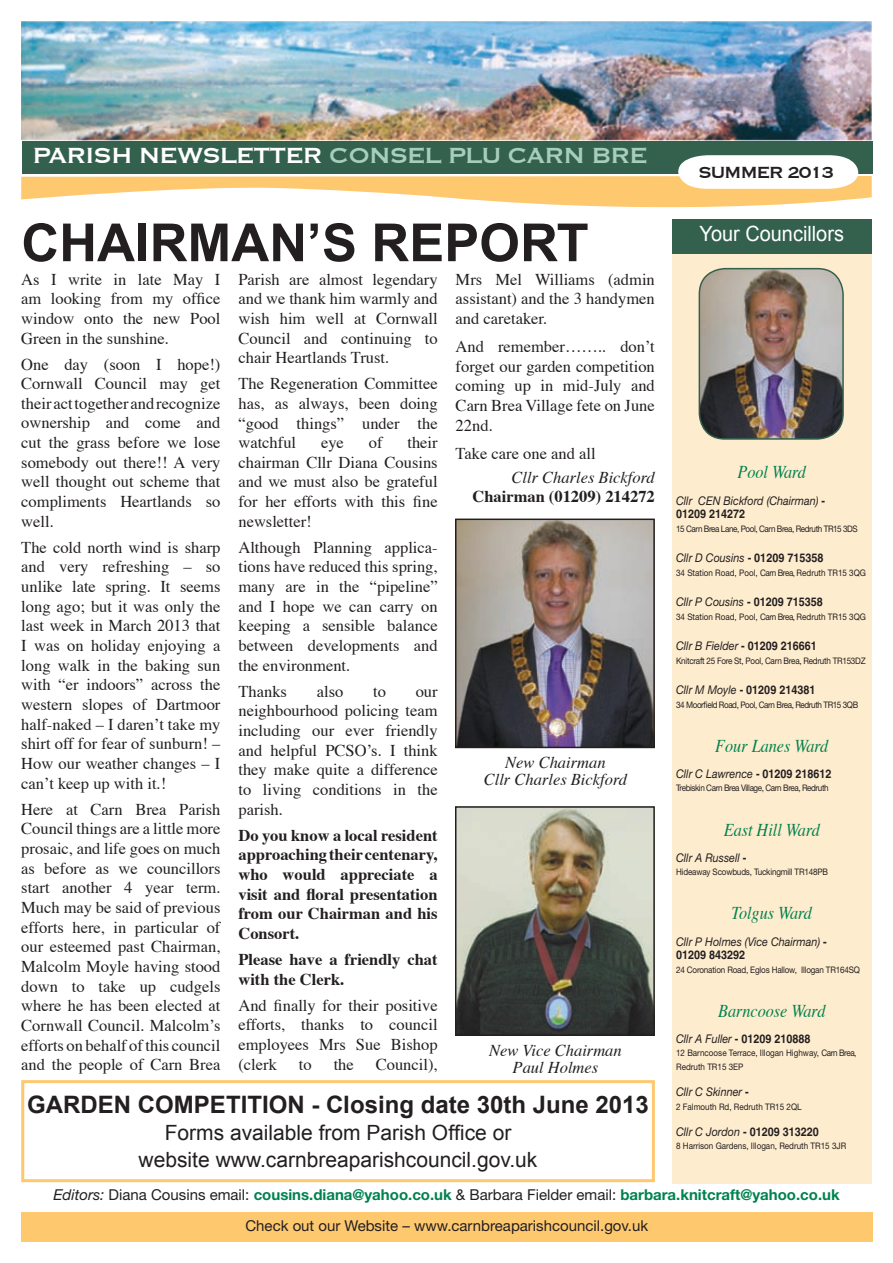
<style>
.page{position:relative;width:893px;height:1263px;background:#fff}
.page>*{position:absolute;margin:0;border:0;box-sizing:border-box;transform-origin:0 0}
.t1{font:700 52.5px "Arial";color:#231f20}
.t2{font:28.5px "Copperplate";letter-spacing:-.05em;color:#fff}
.t3{font:700 24px "Arial";color:#231f20}
.t4{font:21px/27px "Arial";color:#231f20;text-align:center}
.t5{font:21px "Arial";color:#fff;scale:.95 1}
.t6{font:21px "Copperplate";letter-spacing:-.07em;color:#231f20}
.t7{font:italic 18px "Times";color:#00824f;scale:.9 1}
.t8{font:16.5px/19.6px "Times";color:#231f20;text-align:justify}
.t9{font:700 16.5px/19.6px "Times";color:#231f20;text-align:justify}
.t10{font:italic 16.5px/16.5px "Times";color:#231f20;text-align:center}
.t11{font:700 15px "Helvetica Neue";color:#00824f}
.t12{font:15px "Helvetica Neue";color:#231f20}
.t13{font:italic 12px "Helvetica Neue";color:#231f20;scale:.9 1}
.t14{font:700 12px "Helvetica";color:#231f20;scale:.9 1}
.t15{font:9px/13.5px "Helvetica Neue";color:#231f20;scale:.9 1}
.t16{font:9px "Helvetica Neue";letter-spacing:-.05em;color:#231f20;scale:.9 1}
.t17{font:9px "Helvetica Neue";letter-spacing:-.02em;color:#231f20;scale:.9 1}
.s1{color:#a7ceba}
.s2{font-family:"Helvetica";font-weight:700;font-style:normal}
.s3{font-family:"Helvetica Neue";font-weight:400;font-style:italic}
.s4{font-weight:400;font-style:italic;color:#231f20}
.s5{font-weight:400;color:#231f20}
</style>
<div class="page">
<div style="left:22px;top:141px;width:850px;height:33px;background:#33614e"></div>
<svg style="left:21px;top:155px;width:851px;height:65px"></svg>
<img style="left:21px;top:21px;width:851px;height:119px">
<div style="left:673px;top:254px;width:199px;height:929px;background:#feecce"></div>
<div style="left:672px;top:220px;width:200px;height:34px;background:#33614e"></div>
<img style="left:699px;top:269px;width:144px;height:170px">
<div style="left:699px;top:268px;width:145px;height:172px;border:2px solid #33614e;border-radius:26px"></div>
<div style="left:21px;top:1080px;width:634px;height:102px;border:3px solid #fec86f"></div>
<img style="left:458px;top:521px;width:194px;height:224px">
<div style="left:455px;top:518px;width:200px;height:230px;border:2px solid #231f20"></div>
<img style="left:458px;top:809px;width:194px;height:224px">
<div style="left:455px;top:806px;width:200px;height:230px;border:2px solid #231f20"></div>
<div style="left:21px;top:1212px;width:851px;height:30px;background:#fec86f"></div>
<h2 class="t2" style="left:32px;top:137px;width:618px">PARISH NEWSLETTER <span class="s1">CONSEL PLU CARN BRE</span></h2>
<h1 class="t1" style="left:21px;top:212px;width:569px">CHAIRMAN’S REPORT</h1>
<p class="t8" style="left:21px;top:268px;width:201px">As I write in late May I am looking from my office window onto the new Pool Green in the sunshine.</p>
<p class="t8" style="left:21px;top:353px;width:201px">One day (soon I hope!)<br>Cornwall Council may get their act together and recognize ownership and come and cut the grass before we lose somebody out there!! A very well thought out scheme that compliments Heartlands so well.</p>
<p class="t8" style="left:21px;top:536px;width:201px">The cold north wind is sharp and very refreshing – so unlike late spring. It seems long ago; but it was only the last week in March 2013 that I was on holiday enjoying a long walk in the baking sun with “er indoors” across the western slopes of Dartmoor half-naked – I daren’t take my shirt off for fear of sunburn! – How our weather changes – I can’t keep up with it.!</p>
<p class="t8" style="left:21px;top:798px;width:201px">Here at Carn Brea Parish Council things are a little more prosaic, and life goes on much as before as we councillors start another 4 year term.<br>Much may be said of previous efforts here, in particular of our esteemed past Chairman, Malcolm Moyle having stood down to take up cudgels where he has been elected at Cornwall Council. Malcolm’s efforts on behalf of this council and the people of Carn Brea</p>
<p class="t8" style="left:238px;top:268px;width:201px">Parish are almost legendary and we thank him warmly and wish him well at Cornwall Council and continuing to chair Heartlands Trust.</p>
<p class="t8" style="left:238px;top:372px;width:201px">The Regeneration Committee has, as always, been doing “good things” under the watchful</p>
<p class="t8" style="left:456px;top:268px;width:201px">Mrs Mel Williams (admin assistant) and the 3 handymen and caretaker.</p>
<p class="t8" style="left:456px;top:335px;width:201px">And remember…….. don’t forget our garden competition coming up in mid-July and Carn Brea Village fete on June 22nd.</p>
<p class="t8" style="left:456px;top:442px;width:141px">Take care one and all</p>
<p class="t10" style="left:511px;top:468px;width:145px">Cllr Charles Bickford</p>
<p class="t9" style="left:472px;top:485px;width:184px">Chairman (01209) 214272</p>
<p class="t8" style="left:321px;top:431px;width:24px">eye</p>
<p class="t8" style="left:369px;top:431px;width:15px">of</p>
<p class="t8" style="left:238px;top:431px;width:201px;text-indent:169px">their chairman Cllr Diana Cousins and we must also be grateful for her efforts with this fine newsletter!</p>
<p class="t8" style="left:238px;top:536px;width:201px">Although Planning applica&shy;tions have reduced this spring, many are in the “pipeline” and I hope we can carry on keeping a sensible balance between developments and the environment.</p>
<p class="t8" style="left:238px;top:680px;width:50px">Thanks</p>
<p class="t8" style="left:317px;top:680px;width:28px">also</p>
<p class="t8" style="left:373px;top:680px;width:14px">to</p>
<p class="t8" style="left:238px;top:680px;width:201px;text-indent:177px">our neighbourhood policing team including our ever friendly and helpful PCSO’s. I think they make quite a difference to living conditions in the parish.</p>
<p class="t9" style="left:238px;top:823px;width:201px">Do you know a local resident approaching their centenary, who would appreciate a visit and floral presentation from our Chairman and his Consort.</p>
<p class="t9" style="left:238px;top:948px;width:201px">Please have a friendly chat with the Clerk.</p>
<p class="t8" style="left:238px;top:994px;width:201px">And finally for their positive efforts, thanks to council employees Mrs Sue Bishop (clerk</p>
<p class="t10" style="left:484px;top:753px;width:145px">New Chairman<br>Cllr Charles Bickford</p>
<p class="t10" style="left:489px;top:1041px;width:134px">New Vice Chairman<br>Paul Holmes</p>
<p class="t8" style="left:299px;top:1053px;width:14px">to</p>
<p class="t8" style="left:334px;top:1053px;width:22px">the</p>
<p class="t8" style="left:376px;top:1053px;width:63px">Council),</p>
<h3 class="t3" style="left:27px;top:1091px;width:623px">GARDEN COMPETITION - CLOSING DATE 30TH JUNE 2013</h3>
<p class="t4" style="left:139px;top:1119px;width:400px">Forms available from Parish Office or website www.carnbreaparishcouncil.gov.uk</p>
<p class="t6" style="left:698px;top:159px;width:138px">SUMMER 2013</p>
<p class="t5" style="left:699px;top:222px;width:154px">Your Councillors</p>
<p class="t7" style="left:737px;top:456px;width:78px">Pool Ward</p>
<p class="t13" style="left:676px;top:493px;width:167px">Cllr CEN Bickford (Chairman) <span class="s2">-</span></p>
<p class="t14" style="left:676px;top:507px;width:78px">01209 214272</p>
<p class="t16" style="left:676px;top:523px;width:203px">15 Carn Brea Lane, Pool, Carn Brea, Redruth TR15 3DS</p>
<p class="t13" style="left:676px;top:551px;width:165px">Cllr D Cousins <span class="s2">- 01209 715358</span></p>
<p class="t15" style="left:676px;top:566px;width:213px">34 Station Road, Pool, Carn Brea, Redruth TR15 3QG</p>
<p class="t13" style="left:676px;top:595px;width:164px">Cllr P Cousins <span class="s2">- 01209 715358</span></p>
<p class="t15" style="left:676px;top:610px;width:213px">34 Station Road, Pool, Carn Brea, Redruth TR15 3QG</p>
<p class="t13" style="left:676px;top:639px;width:158px">Cllr B Fielder <span class="s2">- 01209 216661</span></p>
<p class="t17" style="left:676px;top:655px;width:212px">Knitcraft 25 Fore St, Pool, Carn Brea, Redruth TR153DZ</p>
<p class="t14" style="left:676px;top:683px;width:156px"><span class="s3">Cllr M Moyle</span> - 01209 214381</p>
<p class="t16" style="left:676px;top:699px;width:204px">34 Moorfield Road, Pool, Carn Brea, Redruth TR15 3QB</p>
<p class="t7" style="left:715px;top:729px;width:127px">Four Lanes Ward</p>
<p class="t13" style="left:676px;top:766px;width:174px">Cllr C Lawrence <span class="s2">- 01209 218612</span></p>
<p class="t16" style="left:676px;top:783px;width:171px">Trebiskin Carn Brea Village, Carn Brea, Redruth</p>
<p class="t7" style="left:724px;top:813px;width:108px">East Hill Ward</p>
<p class="t13" style="left:676px;top:850px;width:80px">Cllr A Russell <span class="s2">-</span></p>
<p class="t17" style="left:676px;top:867px;width:170px">Hideaway Scowbuds, Tuckingmill TR148PB</p>
<p class="t7" style="left:731px;top:897px;width:91px">Tolgus Ward</p>
<p class="t13" style="left:676px;top:934px;width:169px">Cllr P Holmes (Vice Chairman) <span class="s2">-</span></p>
<p class="t14" style="left:676px;top:947px;width:78px">01209 843292</p>
<p class="t17" style="left:676px;top:964px;width:206px">24 Coronation Road, Eglos Hallow, Illogan TR164SQ</p>
<p class="t7" style="left:718px;top:994px;width:121px">Barncoose Ward</p>
<p class="t14" style="left:676px;top:1031px;width:151px"><span class="s3">Cllr A Fuller</span> - 01209 210888</p>
<p class="t15" style="left:676px;top:1046px;width:202px">12 Barncoose Terrace, Illogan Highway, Carn Brea,<br>Redruth TR15 3EP</p>
<p class="t13" style="left:676px;top:1084px;width:82px">Cllr C Skinner <span class="s2">-</span></p>
<p class="t15" style="left:676px;top:1099px;width:141px">2 Falmouth Rd, Redruth TR15 2QL</p>
<p class="t14" style="left:676px;top:1124px;width:160px"><span class="s3">Cllr C Jordon</span> - 01209 313220</p>
<p class="t15" style="left:676px;top:1139px;width:191px">8 Harrison Gardens, Illogan, Redruth TR15 3JR</p>
<p class="t11" style="left:53px;top:1185px;width:788px"><span class="s4">Editors:</span> <span class="s5">Diana Cousins email:</span> cousins.diana@yahoo.co.uk <span class="s5">&amp; Barbara Fielder email:</span> barbara.knitcraft@yahoo.co.uk</p>
<p class="t12" style="left:245px;top:1217px;width:404px">Check out our Website – www.carnbreaparishcouncil.gov.uk</p>
</div>
